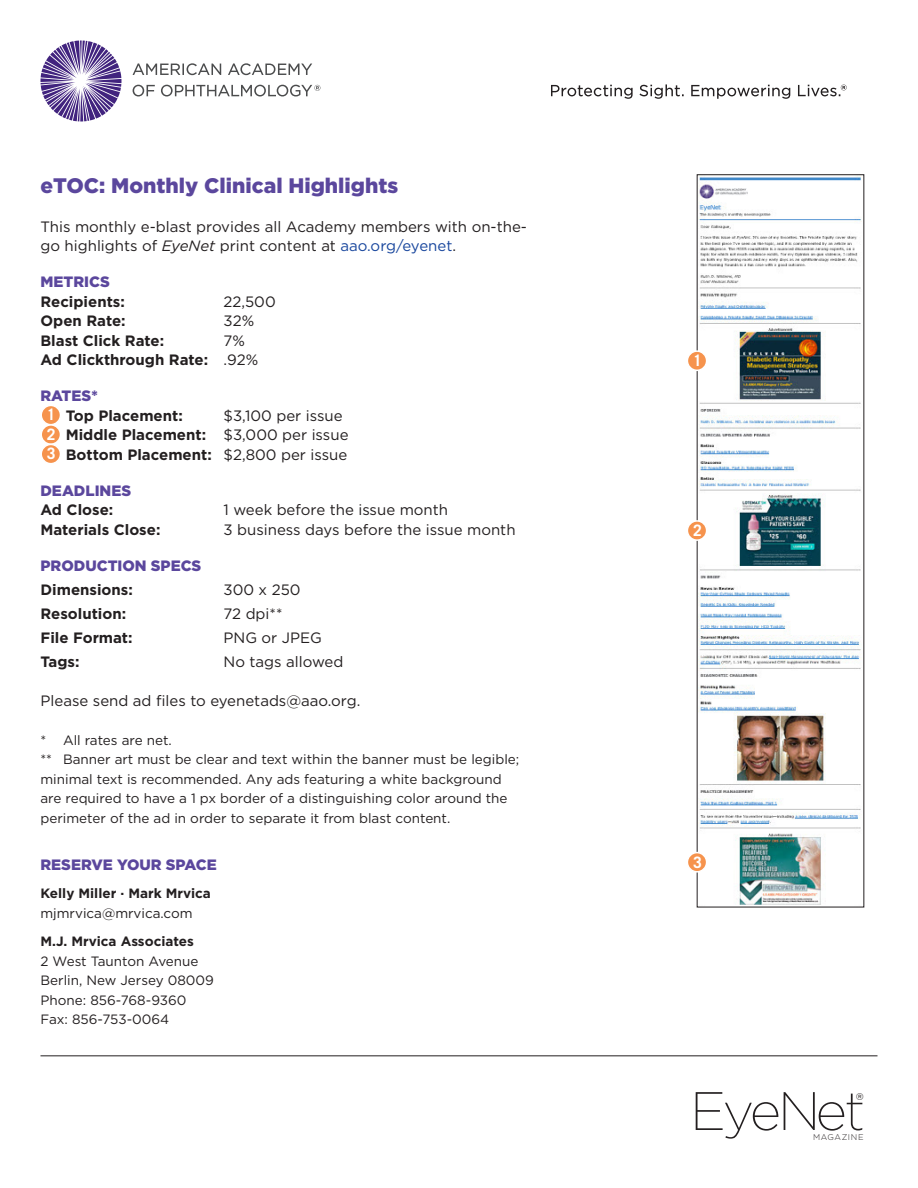
<style>
.page{position:relative;width:918px;height:1188px;background:#fff}
.page>*{position:absolute;margin:0;border:0;box-sizing:border-box;transform-origin:0 0}
.Rate_card_title{font:900 21px "Gotham";color:#5b479d}
.ED_BOARD_subspec{font:300 19.5px "Gotham";color:#231f20}
.Main_Head_B__10_5pt{font:700 15.75px "Trade Gothic";color:#fff}
.Rate_card_body{font:15px/19.5px "Gotham";color:#231f20}
.Rate_card_body-2{font:700 15px "Gotham";color:#231f20}
.Rate_card_subhead{font:900 15px "Gotham";color:#5b479d}
.Rate_card_body-3{font:13.5px/19.5px "Gotham";color:#231f20}
.Rate_card_body-4{font:700 13.5px "Gotham";color:#231f20}
.ED_BOARD_subspec-2{font:300 8.25px "Gotham";letter-spacing:.07em;color:#231f20}
.s1{font-style:italic}
.s2{color:#18469d}
.s3{font-weight:400}
</style>
<div class="page">
<svg style="left:41px;top:40px;width:81px;height:82px"></svg>
<svg style="left:133px;top:63px;width:187px;height:33px"></svg>
<svg style="left:551px;top:84px;width:296px;height:15px"></svg>
<div style="left:41px;top:405px;width:19px;height:20px;background:#f6934d;border-radius:50%"></div>
<div style="left:41px;top:405px;width:20px;height:20px;border:2px solid #fff;border-radius:50%"></div>
<div style="left:41px;top:425px;width:19px;height:19px;background:#f6934d;border-radius:50%"></div>
<div style="left:41px;top:424px;width:20px;height:21px;border:2px solid #fff;border-radius:50%"></div>
<div style="left:41px;top:444px;width:19px;height:20px;background:#f6934d;border-radius:50%"></div>
<div style="left:41px;top:444px;width:20px;height:20px;border:2px solid #fff;border-radius:50%"></div>
<hr style="left:40px;top:1055px;width:838px;height:1px;background:#231f20">
<svg style="left:696px;top:1092px;width:82px;height:47px"></svg>
<svg style="left:784px;top:1092px;width:79px;height:39px"></svg>
<img style="left:699px;top:177px;width:163px;height:728px">
<div style="left:687px;top:351px;width:20px;height:19px;background:#f6934d;border-radius:50%"></div>
<div style="left:687px;top:350px;width:20px;height:21px;border:2px solid #fff;border-radius:50%"></div>
<div style="left:687px;top:521px;width:20px;height:19px;background:#f6934d;border-radius:50%"></div>
<div style="left:687px;top:520px;width:20px;height:21px;border:2px solid #fff;border-radius:50%"></div>
<div style="left:687px;top:853px;width:20px;height:19px;background:#f6934d;border-radius:50%"></div>
<div style="left:687px;top:852px;width:20px;height:21px;border:2px solid #fff;border-radius:50%"></div>
<p class="Rate_card_title" style="left:40px;top:171px;width:359px">eTOC: Monthly Clinical Highlights</p>
<p class="Rate_card_body" style="left:40px;top:217px;width:488px">This monthly e-blast provides all Academy members with on-the&shy;go highlights of <span class="s1">EyeNet</span> print content at <span class="s2">aao.org/eyenet</span>.</p>
<p class="Rate_card_subhead" style="left:40px;top:272px;width:71px">METRICS</p>
<p class="Rate_card_body-2" style="left:40px;top:292px;width:86px">Recipients:</p>
<p class="Rate_card_body" style="left:224px;top:292px;width:54px">22,500</p>
<p class="Rate_card_body-2" style="left:40px;top:311px;width:87px">Open Rate:</p>
<p class="Rate_card_body" style="left:224px;top:311px;width:32px">32%</p>
<p class="Rate_card_body-2" style="left:40px;top:331px;width:125px">Blast Click Rate:</p>
<p class="Rate_card_body" style="left:224px;top:331px;width:23px">7%</p>
<p class="Rate_card_body-2" style="left:40px;top:350px;width:219px">Ad Clickthrough Rate: <span class="s3">.92%</span></p>
<p class="Rate_card_subhead" style="left:40px;top:386px;width:59px">RATES*</p>
<p class="Main_Head_B__10_5pt" style="left:47px;top:405px;width:10px">1</p>
<p class="Rate_card_body-2" style="left:66px;top:406px;width:119px">Top Placement:</p>
<p class="Rate_card_body" style="left:223px;top:406px;width:121px">$3,100 per issue</p>
<p class="Main_Head_B__10_5pt" style="left:47px;top:425px;width:10px">2</p>
<p class="Rate_card_body-2" style="left:66px;top:425px;width:284px">Middle Placement: <span class="s3">$3,000 per issue</span></p>
<p class="Main_Head_B__10_5pt" style="left:47px;top:444px;width:10px">3</p>
<p class="Rate_card_body-2" style="left:66px;top:445px;width:283px">Bottom Placement: <span class="s3">$2,800 per issue</span></p>
<p class="Rate_card_subhead" style="left:40px;top:480px;width:92px">DEADLINES</p>
<p class="Rate_card_body-2" style="left:40px;top:500px;width:74px">Ad Close:</p>
<p class="Rate_card_body" style="left:224px;top:500px;width:226px">1 week before the issue month</p>
<p class="Rate_card_body-2" style="left:40px;top:520px;width:121px">Materials Close:</p>
<p class="Rate_card_body" style="left:224px;top:520px;width:294px">3 business days before the issue month</p>
<p class="Rate_card_subhead" style="left:40px;top:555px;width:162px">PRODUCTION SPECS</p>
<p class="Rate_card_body-2" style="left:40px;top:580px;width:94px">Dimensions:</p>
<p class="Rate_card_body" style="left:223px;top:580px;width:79px">300 x 250</p>
<p class="Rate_card_body-2" style="left:40px;top:604px;width:87px">Resolution:</p>
<p class="Rate_card_body" style="left:223px;top:604px;width:60px">72 dpi**</p>
<p class="Rate_card_body-2" style="left:40px;top:628px;width:94px">File Format:</p>
<p class="Rate_card_body" style="left:223px;top:628px;width:100px">PNG or JPEG</p>
<p class="Rate_card_body-2" style="left:40px;top:652px;width:41px">Tags:</p>
<p class="Rate_card_body" style="left:223px;top:652px;width:121px">No tags allowed</p>
<p class="Rate_card_body" style="left:40px;top:691px;width:321px">Please send ad files to eyenetads@aao.org.</p>
<p class="Rate_card_body-3" style="left:40px;top:730px;width:133px">* All rates are net.</p>
<p class="Rate_card_body-3" style="left:40px;top:750px;width:480px">** Banner art must be clear and text within the banner must be legible; minimal text is recommended. Any ads featuring a white background are required to have a 1 px border of a distinguishing color around the perimeter of the ad in order to separate it from blast content.</p>
<p class="Rate_card_subhead" style="left:40px;top:854px;width:178px">RESERVE YOUR SPACE</p>
<p class="Rate_card_body-4" style="left:40px;top:885px;width:172px">Kelly Miller . Mark Mrvica</p>
<p class="Rate_card_body-3" style="left:40px;top:903px;width:154px">mjmrvica@mrvica.com</p>
<p class="Rate_card_body-4" style="left:40px;top:933px;width:155px">M.J. Mrvica Associates</p>
<p class="Rate_card_body-3" style="left:40px;top:951px;width:160px">2 West Taunton Avenue</p>
<p class="Rate_card_body-3" style="left:40px;top:971px;width:175px">Berlin, New Jersey 08009</p>
<p class="Rate_card_body-3" style="left:40px;top:990px;width:148px">Phone: 856-768-9360</p>
<p class="Rate_card_body-3" style="left:40px;top:1010px;width:130px">Fax: 856-753-0064</p>
<p class="Main_Head_B__10_5pt" style="left:693px;top:351px;width:10px">1</p>
<p class="Main_Head_B__10_5pt" style="left:693px;top:521px;width:10px">2</p>
<p class="Main_Head_B__10_5pt" style="left:693px;top:852px;width:10px">3</p>
<p class="ED_BOARD_subspec" style="left:856px;top:1088px;width:10px">®</p>
<p class="ED_BOARD_subspec-2" style="left:813px;top:1132px;width:52px">MAGAZINE</p>
</div>
